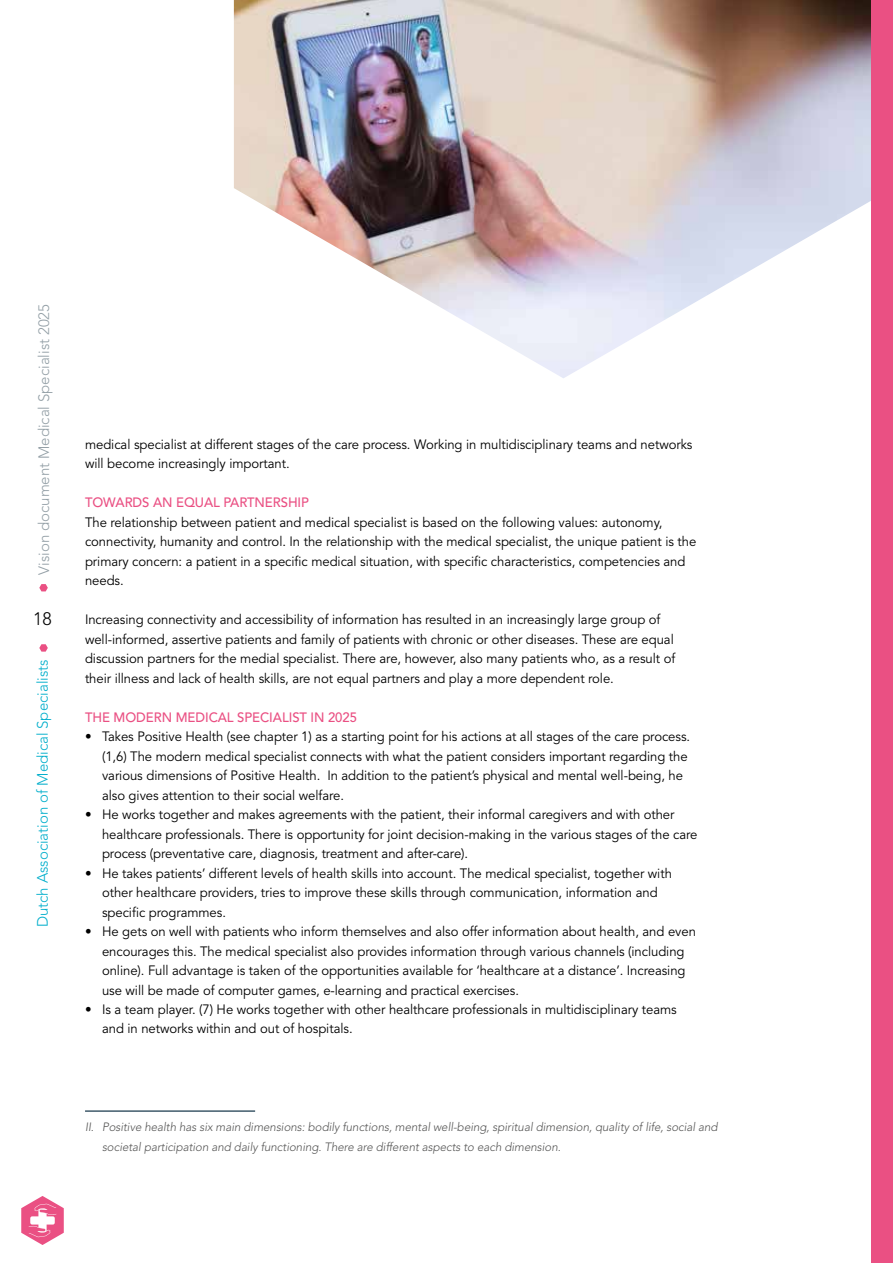
<style>
.page{position:relative;width:893px;height:1263px;background:#fff}
.page>*{position:absolute;margin:0;border:0;box-sizing:border-box;transform-origin:0 0}
.t1{font:300 18px "Avenir LT Std";color:#000}
.t2{font:300 15px "Avenir LT Std";color:#00aecb}
.t3{font:300 15px "Avenir LT Std";color:#939fa6}
.t4{font:13.5px/19.5px "Avenir LT Std";letter-spacing:-.005em;color:#000}
.t5{font:500 13.5px "Avenir LT Std";letter-spacing:-.005em;color:#ea5083}
.t6{font:italic 300 12px/19.5px "Avenir LT Std";letter-spacing:-.005em;color:#565655}
</style>
<div class="page">
<img style="left:234px;top:0;width:638px;height:378px">
<svg style="left:21px;top:1196px;width:43px;height:49px"></svg>
<div style="left:872px;top:0;width:21px;height:1263px;background:#ea5083"></div>
<svg style="left:39px;top:644px;width:9px;height:8px"></svg>
<svg style="left:39px;top:584px;width:9px;height:7px"></svg>
<hr style="left:85px;top:1110px;width:170px;height:2px;background:#00243a">
<p class="t3" style="left:35px;top:575px;width:272px;rotate:-90deg">Vision document Medical Specialist 2025</p>
<h1 class="t1" style="left:33px;top:608px;width:20px">18</h1>
<p class="t2" style="left:34px;top:927px;width:269px;rotate:-90deg">Dutch Association of Medical Specialists</p>
<p class="t4" style="left:85px;top:434px;width:609px">medical specialist at different stages of the care process. Working in multidisciplinary teams and networks will become increasingly important.</p>
<p class="t5" style="left:85px;top:495px;width:225px">TOWARDS AN EQUAL PARTNERSHIP</p>
<p class="t4" style="left:85px;top:512px;width:613px">The relationship between patient and medical specialist is based on the following values: autonomy, connectivity, humanity and control. In the relationship with the medical specialist, the unique patient is the primary concern: a patient in a specific medical situation, with specific characteristics, competencies and needs.</p>
<p class="t4" style="left:85px;top:610px;width:592px">Increasing connectivity and accessibility of information has resulted in an increasingly large group of well-informed, assertive patients and family of patients with chronic or other diseases. These are equal discussion partners for the medial specialist. There are, however, also many patients who, as a result of their illness and lack of health skills, are not equal partners and play a more dependent role.</p>
<p class="t5" style="left:85px;top:709px;width:273px">THE MODERN MEDICAL SPECIALIST IN 2025</p>
<p class="t4" style="left:102px;top:727px;width:590px;text-indent:-17px">• Takes Positive Health (see chapter 1) as a starting point for his actions at all stages of the care process. (1,6) The modern medical specialist connects with what the patient considers important regarding the various dimensions of Positive Health. In addition to the patient’s physical and mental well-being, he also gives attention to their social welfare.</p>
<p class="t4" style="left:102px;top:805px;width:597px;text-indent:-17px">• He works together and makes agreements with the patient, their informal caregivers and with other healthcare professionals. There is opportunity for joint decision-making in the various stages of the care process (preventative care, diagnosis, treatment and after-care).</p>
<p class="t4" style="left:102px;top:863px;width:571px;text-indent:-17px">• He takes patients’ different levels of health skills into account. The medical specialist, together with other healthcare providers, tries to improve these skills through communication, information and specific programmes.</p>
<p class="t4" style="left:102px;top:922px;width:595px;text-indent:-17px">• He gets on well with patients who inform themselves and also offer information about health, and even encourages this. The medical specialist also provides information through various channels (including online). Full advantage is taken of the opportunities available for ‘healthcare at a distance’. Increasing use will be made of computer games, e-learning and practical exercises.</p>
<p class="t4" style="left:102px;top:1000px;width:576px;text-indent:-17px">• Is a team player. (7) He works together with other healthcare professionals in multidisciplinary teams and in networks within and out of hospitals.</p>
<p class="t6" style="left:102px;top:1117px;width:617px;text-indent:-17px">II. Positive health has six main dimensions: bodily functions, mental well-being, spiritual dimension, quality of life, social and societal participation and daily functioning. There are different aspects to each dimension.</p>
</div>
